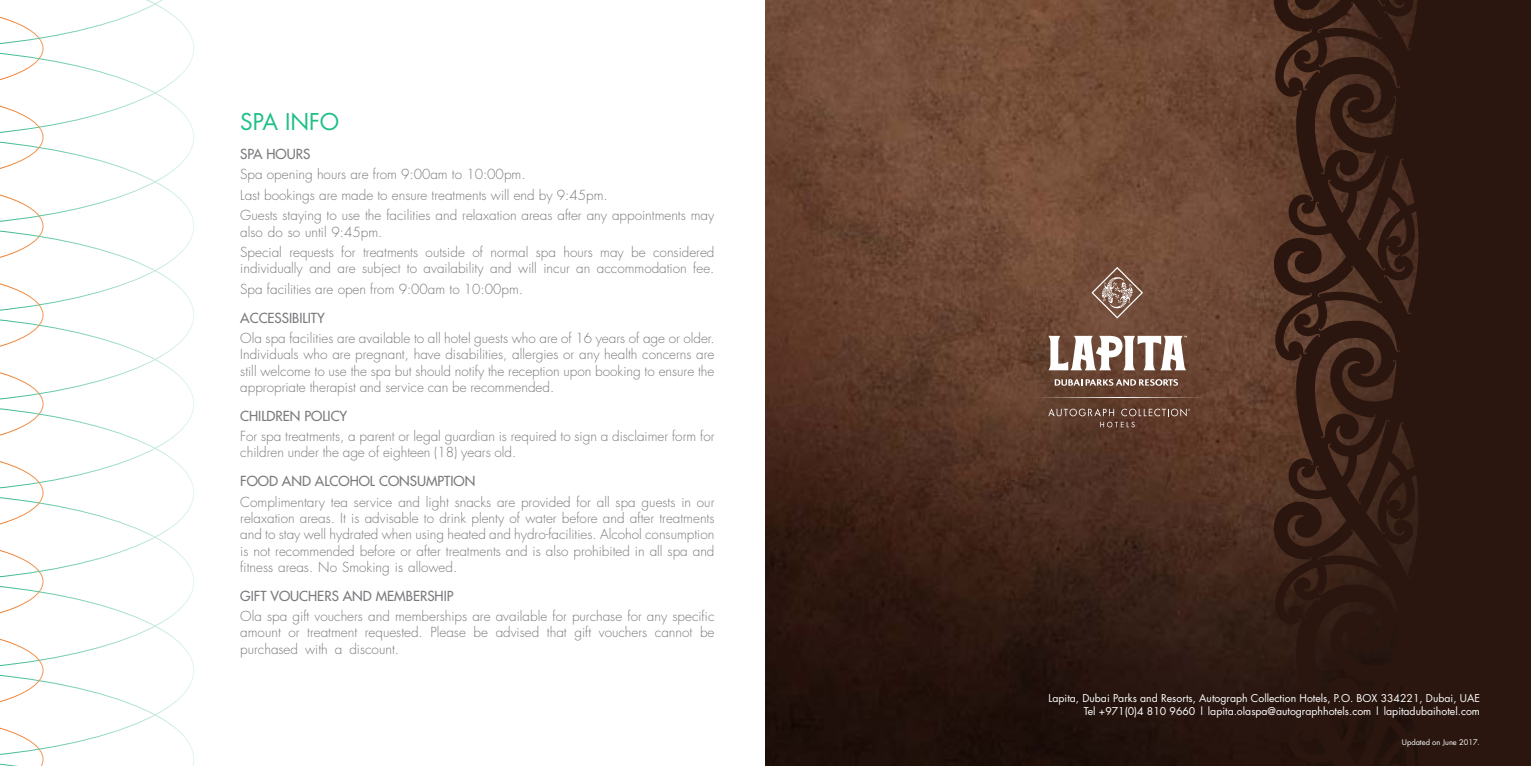
<style>
.page{position:relative;width:1531px;height:766px;background:#fff}
.page>*{position:absolute;margin:0;border:0;box-sizing:border-box;transform-origin:0 0}
.t1{font:22.5px "Futura";color:#1cbf85}
.t2{font:300 13.5px/16.2px "Futura";color:#797a7d}
.t3{font:13.5px "Futura";color:#797a7d}
.t4{font:10.5px/12.6px "Futura";color:#fff;text-align:right}
.t5{font:7.5px "Futura";color:#fff}
</style>
<div class="page">
<svg style="left:0;top:0;width:194px;height:765px"></svg>
<img style="left:765px;top:0;width:507px;height:765px">
<svg style="left:1272px;top:0;width:259px;height:765px;background:#321c13"></svg>
<svg style="left:1277px;top:765px;width:44px;height:1px"></svg>
<svg style="left:1048px;top:408px;width:142px;height:19px;background:#6d4d3f"></svg>
<svg style="left:1048px;top:336px;width:139px;height:34px"></svg>
<svg style="left:1091px;top:267px;width:52px;height:51px;background:#896a5a"></svg>
<svg style="left:1055px;top:379px;width:123px;height:6px"></svg>
<hr style="left:1032px;top:397px;width:171px;height:1px;background:#fff">
<h1 class="t1" style="left:240px;top:106px;width:101px">SPA INFO</h1>
<p class="t3" style="left:240px;top:145px;width:72px">SPA HOURS</p>
<p class="t2" style="left:240px;top:164px;width:476px;line-height:20.4px">Spa opening hours are from 9:00am to 10:00pm.<br>Last bookings are made to ensure treatments will end by 9:45pm.<br>Guests staying to use the facilities and relaxation areas after any appointments may</p>
<p class="t2" style="left:240px;top:221px;width:476px;line-height:20.4px">also do so until 9:45pm.<br>Special requests for treatments outside of normal spa hours may be considered</p>
<p class="t2" style="left:240px;top:258px;width:476px;line-height:20.4px">individually and are subject to availability and will incur an accommodation fee.<br>Spa facilities are open from 9:00am to 10:00pm.</p>
<p class="t3" style="left:240px;top:309px;width:86px">ACCESSIBILITY</p>
<p class="t2" style="left:240px;top:330px;width:476px;text-align:justify">Ola spa facilities are available to all hotel guests who are of 16 years of age or older.<br>Individuals who are pregnant, have disabilities, allergies or any health concerns are still welcome to use the spa but should notify the reception upon booking to ensure the appropriate therapist and service can be recommended.</p>
<p class="t3" style="left:240px;top:407px;width:109px">CHILDREN POLICY</p>
<p class="t2" style="left:240px;top:428px;width:476px">For spa treatments, a parent or legal guardian is required to sign a disclaimer form for children under the age of eighteen (18) years old.</p>
<p class="t3" style="left:240px;top:472px;width:236px">FOOD AND ALCOHOL CONSUMPTION</p>
<p class="t2" style="left:240px;top:494px;width:476px;text-align:justify">Complimentary tea service and light snacks are provided for all spa guests in our relaxation areas. It is advisable to drink plenty of water before and after treatments and to stay well hydrated when using heated and hydro-facilities. Alcohol consumption is not recommended before or after treatments and is also prohibited in all spa and fitness areas. No Smoking is allowed.</p>
<p class="t3" style="left:240px;top:586px;width:215px">GIFT VOUCHERS AND MEMBERSHIP</p>
<p class="t2" style="left:240px;top:608px;width:476px;text-align:justify">Ola spa gift vouchers and memberships are available for purchase for any specific amount or treatment requested. Please be advised that gift vouchers cannot be purchased with a discount.</p>
<p class="t4" style="left:1048px;top:691px;width:433px">Lapita, Dubai Parks and Resorts, Autograph Collection Hotels, P.O. BOX 334221, Dubai, UAE<br>Tel +971(0)4 810 9660 | lapita.olaspa@autographhotels.com | lapitadubaihotel.com</p>
<p class="t5" style="left:1402px;top:737px;width:80px">Updated on June 2017.</p>
</div>
